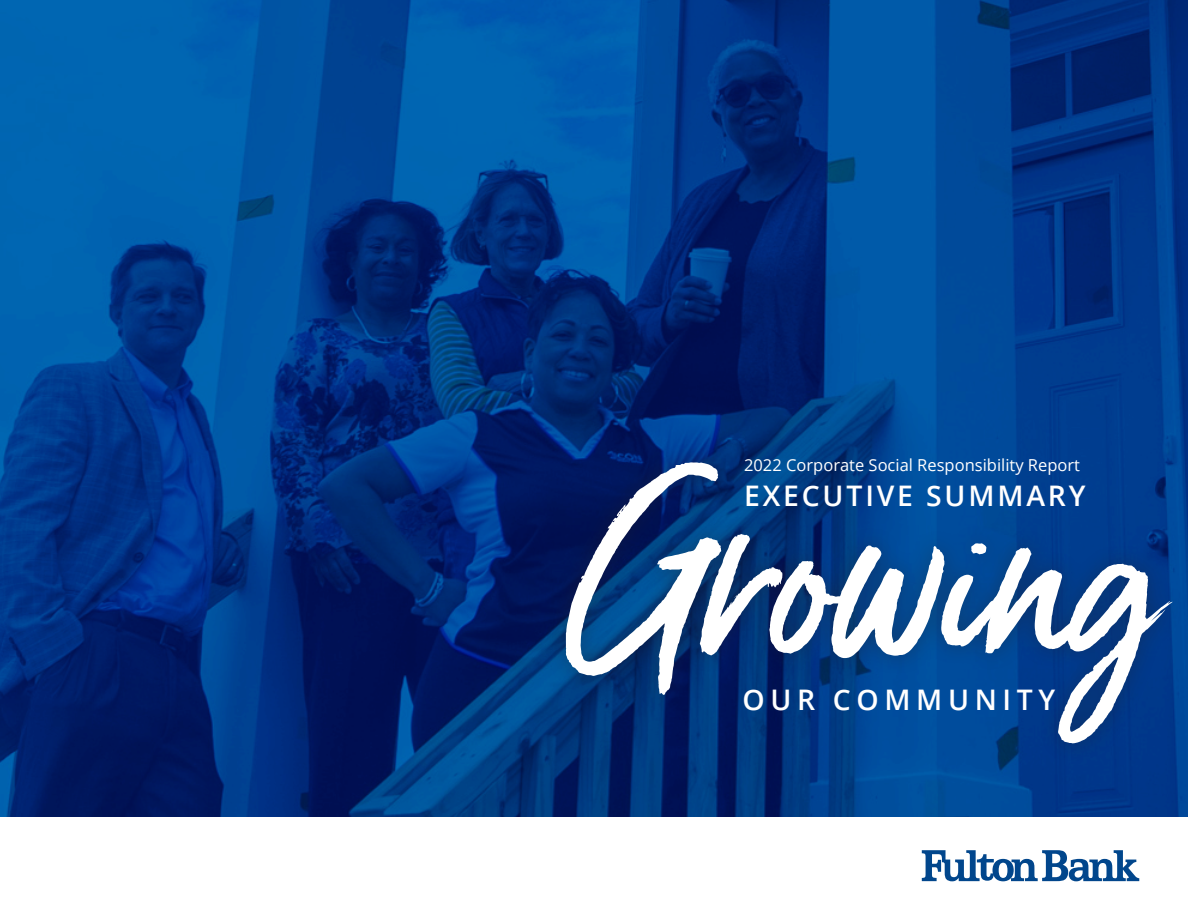
<style>
.page{position:relative;width:1188px;height:918px;background:#fff}
.page>*{position:absolute;margin:0;border:0;box-sizing:border-box;transform-origin:0 0}
.t1{font:237.45px "Gotcha";color:#fff;scale:.94 1}
.t2{font:600 28.35px "Open Sans";letter-spacing:.1em;color:#fff}
.t3{font:600 28.35px "Open Sans";letter-spacing:.2em;color:#fff}
.Subhead_1{font:16.5px "Open Sans";color:#fff}
</style>
<div class="page">
<img style="left:0;top:0;width:1188px;height:817px">
<div style="left:545px;top:441px;width:643px;height:323px;background:#231f20;opacity:.35"></div>
<svg style="left:922px;top:850px;width:217px;height:31px"></svg>
<p class="Subhead_1" style="left:744px;top:453px;width:337px">2022 Corporate Social Responsibility Report</p>
<p class="t2" style="left:744px;top:476px;width:343px">EXECUTIVE SUMMARY</p>
<p class="t1" style="left:566px;top:417px;width:631px">Growing</p>
<p class="t3" style="left:742px;top:680px;width:314px">OUR COMMUNITY</p>
</div>
